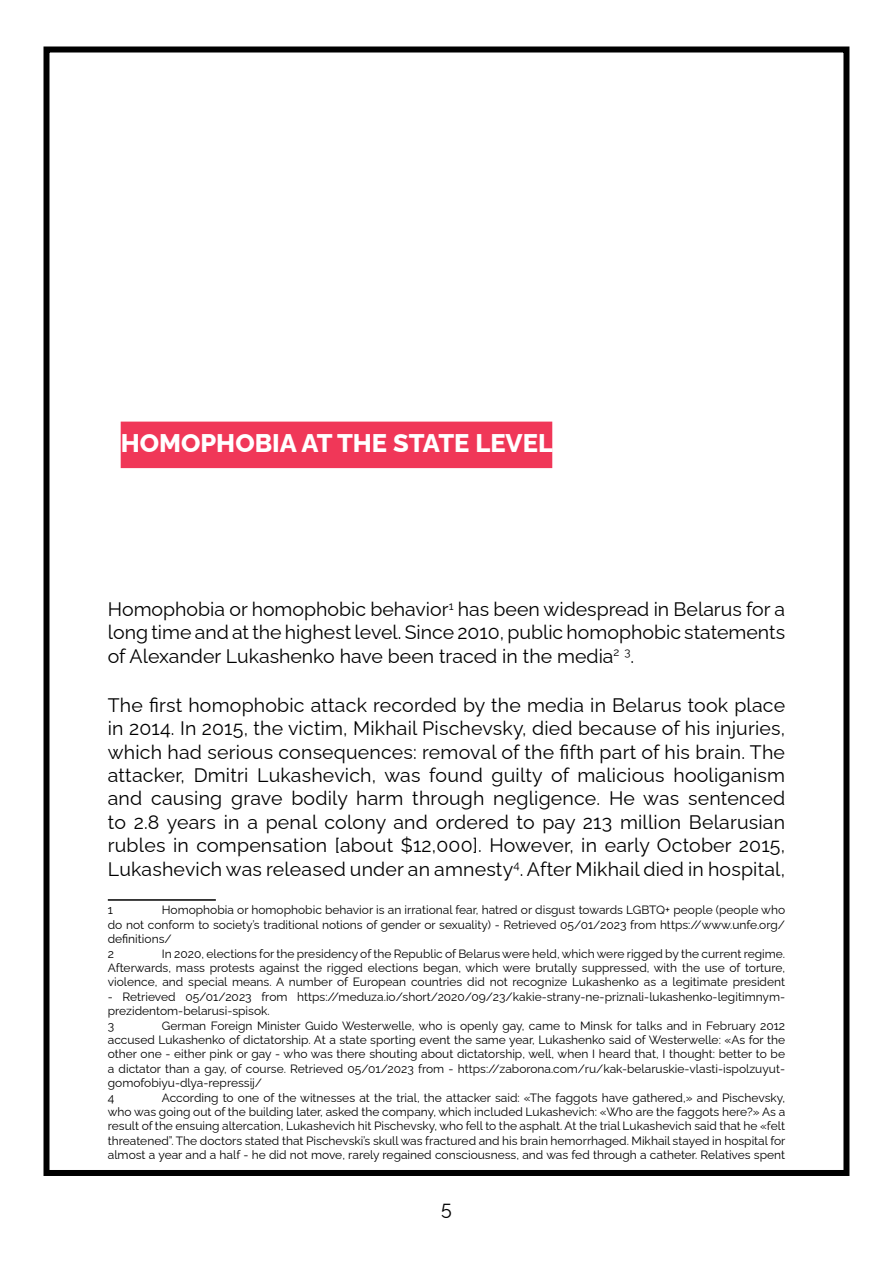
<style>
.page{position:relative;width:893px;height:1263px;background:#fff}
.page>*{position:absolute;margin:0;border:0;box-sizing:border-box;transform-origin:0 0}
.t1{font:800 25.5px "Raleway";color:#fff}
.t2{font:19.5px/23.4px "Raleway";color:#000;text-align:justify}
.t3{font:12px/14.4px "Raleway";color:#000}
</style>
<div class="page">
<div style="left:44px;top:46px;width:805px;height:1130px;border:6px solid #000"></div>
<div style="left:121px;top:422px;width:431px;height:46px;background:#f03758"></div>
<hr style="left:108px;top:899px;width:108px;height:2px;background:#000">
<h1 class="t1" style="left:121px;top:423px;width:434px">HOMOPHOBIA AT THE STATE LEVEL</h1>
<h2 class="t2" style="left:108px;top:595px;width:679px">Homophobia or homophobic behavior<sup>1</sup> has been widespread in Belarus for a long time and at the highest level. Since 2010, public homophobic statements of Alexander Lukashenko have been traced in the media<sup>2</sup> <sup>3</sup>.</h2>
<p class="t2" style="left:108px;top:691px;width:679px">The first homophobic attack recorded by the media in Belarus took place in 2014. In 2015, the victim, Mikhail Pischevsky, died because of his injuries, which had serious consequences: removal of the fifth part of his brain. The attacker, Dmitri Lukashevich, was found guilty of malicious hooliganism and causing grave bodily harm through negligence. He was sentenced to 2.8 years in a penal colony and ordered to pay 213 million Belarusian rubles in compensation [about $12,000]. However, in early October 2015, Lukashevich was released under an amnesty<sup>4</sup>. After Mikhail died in hospital,</p>
<p class="t3" style="left:108px;top:901px;width:7px">1</p>
<p class="t3" style="left:108px;top:901px;width:679px;text-indent:54px">Homophobia or homophobic behavior is an irrational fear, hatred or disgust towards LGBTQ+ people (people who do not conform to society’s traditional notions of gender or sexuality) - Retrieved 05/01/2023 from https://www.unfe.org/ definitions/<br>2</p>
<p class="t3" style="left:108px;top:945px;width:679px;text-align:justify;text-indent:54px">In 2020, elections for the presidency of the Republic of Belarus were held, which were rigged by the current regime.<br>Afterwards, mass protests against the rigged elections began, which were brutally suppressed, with the use of torture, violence, and special means. A number of European countries did not recognize Lukashenko as a legitimate president</p>
<p class="t3" style="left:108px;top:988px;width:679px">- Retrieved 05/01/2023 from https://meduza.io/short/2020/09/23/kakie-strany-ne-priznali-lukashenko-legitimnym&shy;prezidentom-belarusi-spisok.<br>3</p>
<p class="t3" style="left:108px;top:1017px;width:679px;text-indent:54px">German Foreign Minister Guido Westerwelle, who is openly gay, came to Minsk for talks and in February 2012 accused Lukashenko of dictatorship. At a state sporting event the same year, Lukashenko said of Westerwelle: «As for the other one - either pink or gay - who was there shouting about dictatorship, well, when I heard that, I thought: better to be a dictator than a gay, of course. Retrieved 05/01/2023 from - https://zaborona.com/ru/kak-belaruskie-vlasti-ispolzuyut&shy;gomofobiyu-dlya-repressij/<br>4</p>
<p class="t3" style="left:108px;top:1089px;width:679px;text-align:justify;text-indent:54px">According to one of the witnesses at the trial, the attacker said: «The faggots have gathered,» and Pischevsky, who was going out of the building later, asked the company, which included Lukashevich: «Who are the faggots here?» As a result of the ensuing altercation, Lukashevich hit Pischevsky, who fell to the asphalt. At the trial Lukashevich said that he «felt threatened”. The doctors stated that Pischevski’s skull was fractured and his brain hemorrhaged. Mikhail stayed in hospital for almost a year and a half - he did not move, rarely regained consciousness, and was fed through a catheter. Relatives spent</p>
<h2 class="t2" style="left:441px;top:1194px;width:12px">5</h2>
</div>
